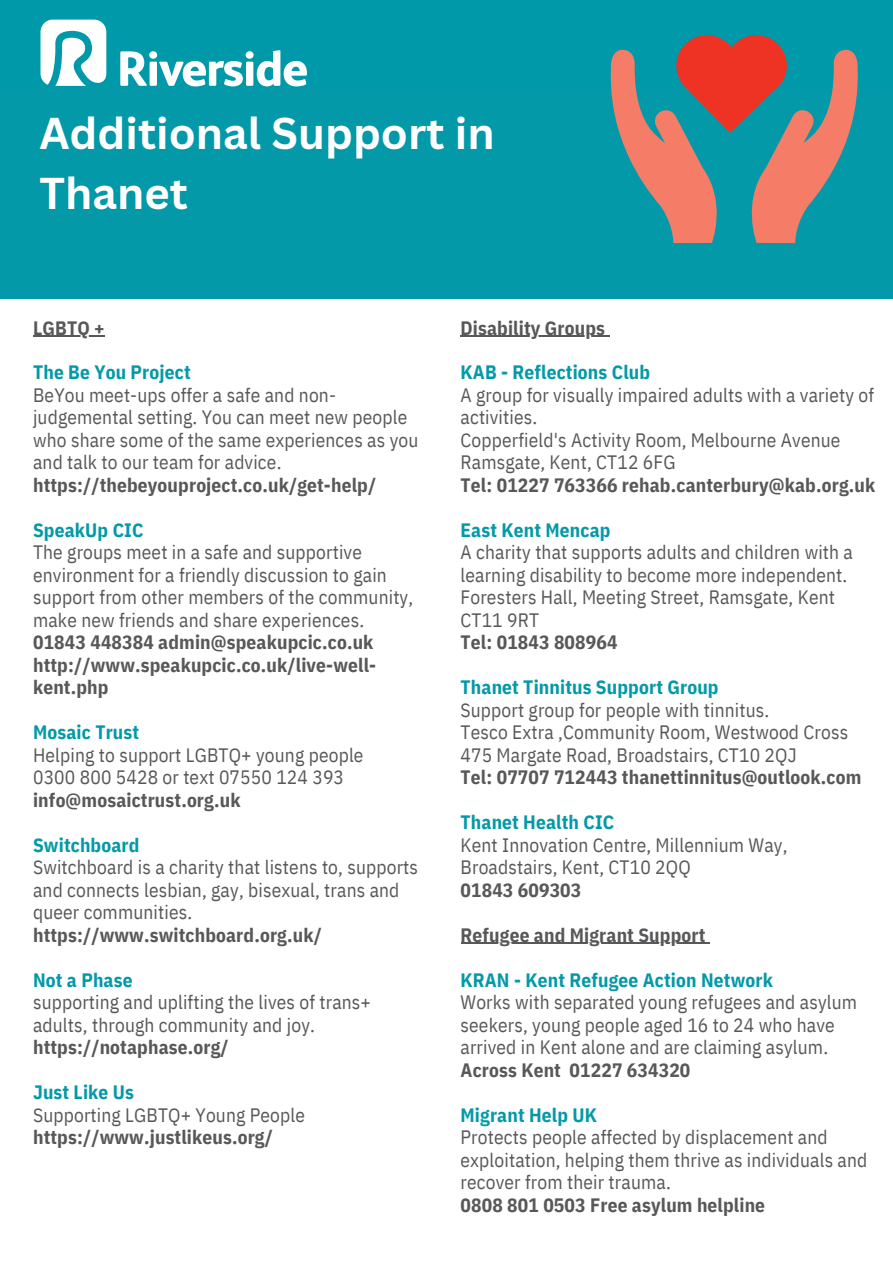
<style>
.page{position:relative;width:893px;height:1264px;background:#fff}
.page>*{position:absolute;margin:0;border:0;box-sizing:border-box;transform-origin:0 0}
.t1{font:700 43.35px/59.6px "Canva Sans";color:#fff}
.t2{font:19.35px/22.5px "IBM Plex Sans Cond";letter-spacing:.01em;color:#58585a}
.t3{font:700 19.35px/22.5px "IBM Plex Sans Cond";letter-spacing:.01em;color:#58585a}
.t4{font:700 19.35px "IBM Plex Sans Cond";letter-spacing:.01em;color:#0499a8}
</style>
<div class="page">
<div style="left:0;top:0;width:892px;height:139px;background:#0099a9"></div>
<svg style="left:120px;top:50px;width:187px;height:36px"></svg>
<svg style="left:40px;top:20px;width:66px;height:66px"></svg>
<div style="left:0;top:88px;width:892px;height:211px;background:#0499a8"></div>
<svg style="left:610px;top:35px;width:248px;height:208px"></svg>
<hr style="left:33px;top:335px;width:72px;height:2px;background:#58585a">
<hr style="left:460px;top:335px;width:145px;height:2px;background:#58585a">
<hr style="left:460px;top:942px;width:245px;height:2px;background:#58585a">
<p class="t1" style="left:39px;top:102px;width:456px">Additional Support in<br>Thanet</p>
<p class="t3" style="left:33px;top:316px;width:73px">LGBTQ +</p>
<p class="t4" style="left:33px;top:359px;width:159px">The Be You Project</p>
<p class="t2" style="left:33px;top:383px;width:387px">BeYou meet-ups offer a safe and non&shy;judgemental setting. You can meet new people who share some of the same experiences as you and talk to our team for advice.</p>
<p class="t3" style="left:33px;top:473px;width:344px">https://thebeyouproject.co.uk/get-help/</p>
<p class="t4" style="left:33px;top:517px;width:112px">SpeakUp CIC</p>
<p class="t2" style="left:33px;top:541px;width:382px">The groups meet in a safe and supportive environment for a friendly discussion to gain support from other members of the community, make new friends and share experiences.</p>
<p class="t3" style="left:33px;top:631px;width:342px">01843 448384 admin@speakupcic.co.uk</p>
<p class="t3" style="left:33px;top:653px;width:344px">http://www.speakupcic.co.uk/live-well&shy;kent.php</p>
<p class="t4" style="left:33px;top:719px;width:108px">Mosaic Trust</p>
<p class="t2" style="left:33px;top:743px;width:332px">Helping to support LGBTQ+ young people</p>
<p class="t2" style="left:33px;top:765px;width:312px">0300 800 5428 or text 07550 124 393</p>
<p class="t3" style="left:33px;top:788px;width:209px">info@mosaictrust.org.uk</p>
<p class="t4" style="left:33px;top:832px;width:108px">Switchboard</p>
<p class="t2" style="left:33px;top:855px;width:386px">Switchboard is a charity that listens to, supports and connects lesbian, gay, bisexual, trans and queer communities.</p>
<p class="t3" style="left:33px;top:923px;width:290px">https://www.switchboard.org.uk/</p>
<p class="t4" style="left:33px;top:966px;width:101px">Not a Phase</p>
<p class="t2" style="left:33px;top:990px;width:339px">supporting and uplifting the lives of trans+ adults, through community and joy.</p>
<p class="t3" style="left:33px;top:1035px;width:197px">https://notaphase.org/</p>
<p class="t4" style="left:33px;top:1079px;width:102px">Just Like Us</p>
<p class="t2" style="left:33px;top:1103px;width:273px">Supporting LGBTQ+ Young People</p>
<p class="t3" style="left:33px;top:1125px;width:241px">https://www.justlikeus.org/</p>
<p class="t3" style="left:460px;top:316px;width:146px">Disability Groups</p>
<p class="t4" style="left:460px;top:359px;width:191px">KAB - Reflections Club</p>
<p class="t2" style="left:460px;top:383px;width:415px">A group for visually impaired adults with a variety of activities.</p>
<p class="t2" style="left:460px;top:428px;width:381px">Copperfield's Activity Room, Melbourne Avenue</p>
<p class="t2" style="left:460px;top:451px;width:216px">Ramsgate, Kent, CT12 6FG</p>
<p class="t3" style="left:460px;top:473px;width:416px">Tel: 01227 763366 rehab.canterbury@kab.org.uk</p>
<p class="t4" style="left:460px;top:517px;width:151px">East Kent Mencap</p>
<p class="t2" style="left:460px;top:541px;width:394px">A charity that supports adults and children with a learning disability to become more independent.</p>
<p class="t2" style="left:460px;top:586px;width:376px">Foresters Hall, Meeting Street, Ramsgate, Kent</p>
<p class="t2" style="left:460px;top:608px;width:80px">CT11 9RT</p>
<p class="t3" style="left:460px;top:631px;width:158px">Tel: 01843 808964</p>
<p class="t4" style="left:460px;top:674px;width:259px">Thanet Tinnitus Support Group</p>
<p class="t2" style="left:460px;top:698px;width:310px">Support group for people with tinnitus.</p>
<p class="t2" style="left:460px;top:720px;width:389px">Tesco Extra ,Community Room, Westwood Cross</p>
<p class="t2" style="left:460px;top:743px;width:337px">475 Margate Road, Broadstairs, CT10 2QJ</p>
<p class="t3" style="left:460px;top:765px;width:402px">Tel: 07707 712443 thanettinnitus@outlook.com</p>
<p class="t4" style="left:460px;top:809px;width:155px">Thanet Health CIC</p>
<p class="t2" style="left:460px;top:833px;width:328px">Kent Innovation Centre, Millennium Way,<br>Broadstairs, Kent, CT10 2QQ</p>
<p class="t3" style="left:460px;top:878px;width:122px">01843 609303</p>
<p class="t3" style="left:460px;top:923px;width:246px">Refugee and Migrant Support</p>
<p class="t4" style="left:460px;top:966px;width:314px">KRAN - Kent Refugee Action Network</p>
<p class="t2" style="left:460px;top:990px;width:398px">Works with separated young refugees and asylum seekers, young people aged 16 to 24 who have arrived in Kent alone and are claiming asylum.</p>
<p class="t3" style="left:460px;top:1058px;width:231px">Across Kent 01227 634320</p>
<p class="t4" style="left:460px;top:1101px;width:138px">Migrant Help UK</p>
<p class="t2" style="left:460px;top:1125px;width:408px">Protects people affected by displacement and exploitation, helping them thrive as individuals and recover from their trauma.</p>
<p class="t3" style="left:460px;top:1193px;width:306px">0808 801 0503 Free asylum helpline</p>
</div>
